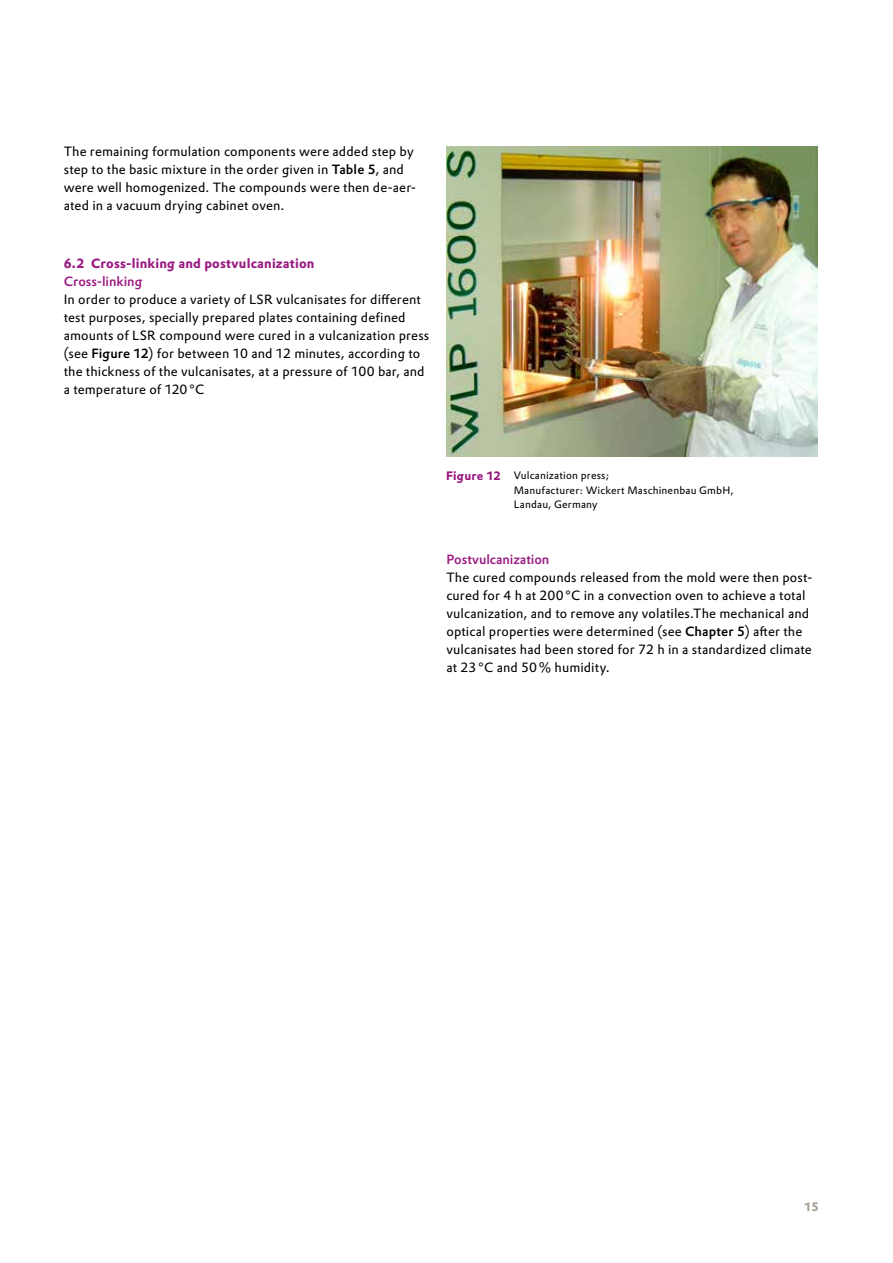
<style>
.page{position:relative;width:893px;height:1263px;background:#fff}
.page>*{position:absolute;margin:0;border:0;box-sizing:border-box;transform-origin:0 0}
.t1{font:13.2px/18px "Evonik Prokyon";letter-spacing:.01em;color:#000}
.t2{font:700 13.2px "Evonik Prokyon";letter-spacing:.015em;color:#991a81}
.t3{font:500 13.2px "Evonik Prokyon";letter-spacing:-.005em;color:#991a81}
.t4{font:700 12px "Evonik Prokyon";color:#a89e91}
.t5{font:10.5px/14.2px "Evonik Prokyon";letter-spacing:.02em;color:#000}
.s1{font-weight:500}
.s2{font-weight:700;font-size:12px;color:#991a81}
</style>
<div class="page">
<img style="left:446px;top:146px;width:371px;height:310px">
<p class="t1" style="left:64px;top:141px;width:354px">The remaining formulation components were added step by step to the basic mixture in the order given in <span class="s1">Table 5</span>, and were well homogenized. The compounds were then de-aer&shy;ated in a vacuum drying cabinet oven.</p>
<p class="t2" style="left:64px;top:252px;width:252px">6.2 Cross-linking and postvulcanization</p>
<p class="t3" style="left:64px;top:270px;width:80px">Cross-linking</p>
<p class="t1" style="left:64px;top:289px;width:367px">In order to produce a variety of LSR vulcanisates for different test purposes, specially prepared plates containing defined amounts of LSR compound were cured in a vulcanization press (see <span class="s1">Figure 12</span>) for between 10 and 12 minutes, according to the thickness of the vulcanisates, at a pressure of 100 bar, and a temperature of 120°C</p>
<p class="t5" style="left:514px;top:468px;width:221px;text-indent:-68px"><span class="s2">Figure 12</span> Vulcanization press;<br>Manufacturer: Wickert Maschinenbau GmbH,<br>Landau, Germany</p>
<p class="t3" style="left:446px;top:548px;width:104px">Postvulcanization</p>
<p class="t1" style="left:446px;top:567px;width:368px">The cured compounds released from the mold were then post&shy;cured for 4 h at 200°C in a convection oven to achieve a total vulcanization, and to remove any volatiles.The mechanical and optical properties were determined (see <span class="s1">Chapter 5</span>) after the vulcanisates had been stored for 72 h in a standardized climate at 23°C and 50% humidity.</p>
<p class="t4" style="left:805px;top:1197px;width:16px">15</p>
</div>
